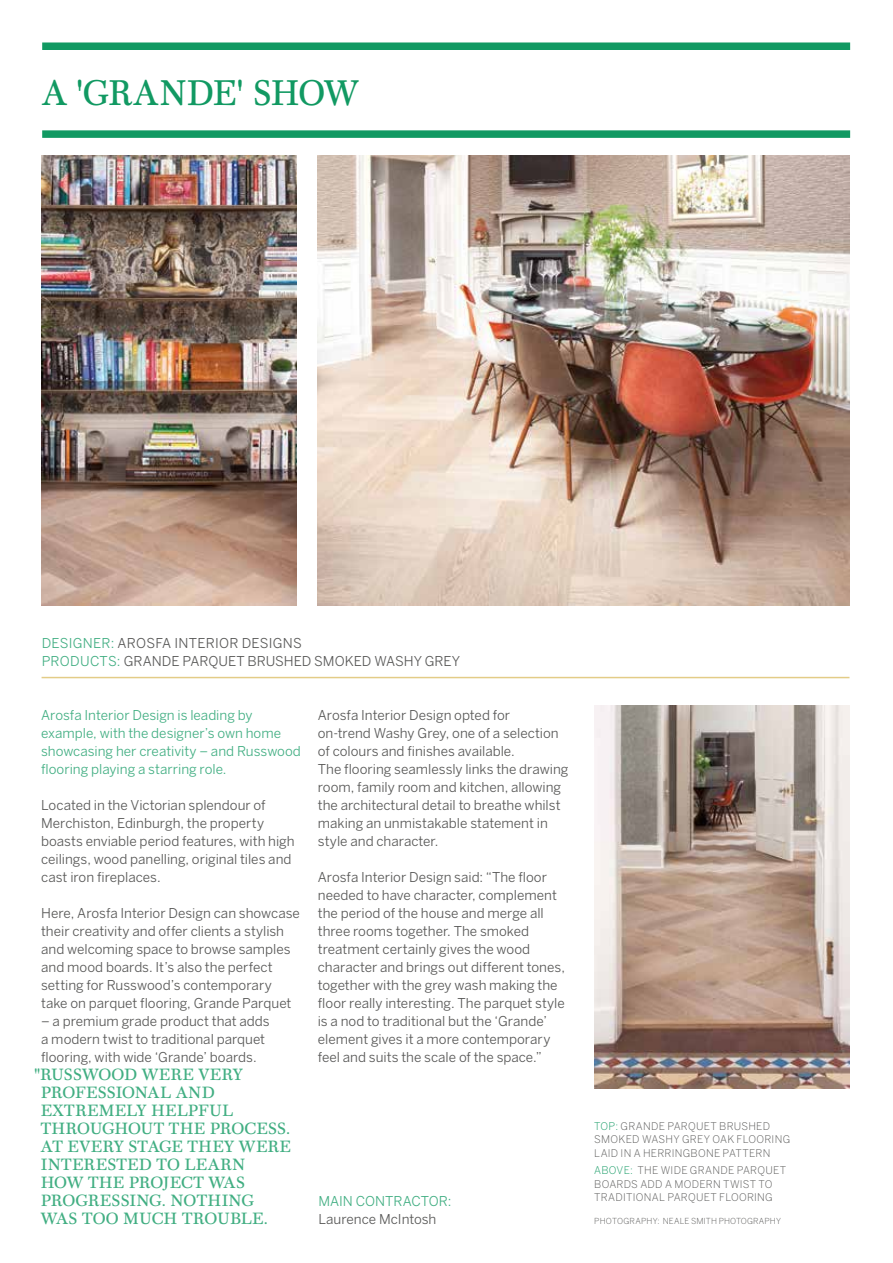
<style>
.page{position:relative;width:893px;height:1263px;background:#fff}
.page>*{position:absolute;margin:0;border:0;box-sizing:border-box;transform-origin:0 0}
.t1{font:36px "Scotch FB Text";letter-spacing:-.02em;color:#119962;scale:.95 1}
.t2{font:16.5px/18px "Scotch FB Text";letter-spacing:.01em;color:#41ae82}
.t3{font:13.5px/18px "Benton Sans";color:#575756}
.t4{font:13.5px/18px "Benton Sans";color:#41ae82}
.t5{font:300 10.5px/13.5px "Benton Sans";letter-spacing:.025em;color:#575756}
.t6{font:300 8.25px "Benton Sans";letter-spacing:.02em;color:#575756}
.s1{color:#41ae82}
.s2{color:#119962}
</style>
<div class="page">
<div style="left:42px;top:42px;width:808px;height:8px;background:#119962"></div>
<div style="left:42px;top:130px;width:808px;height:8px;background:#119962"></div>
<img style="left:318px;top:155px;width:531px;height:450px">
<hr style="left:42px;top:677px;width:807px;height:1px;background:#e3cc87">
<img style="left:594px;top:705px;width:255px;height:383px">
<img style="left:41px;top:155px;width:256px;height:450px">
<h1 class="t1" style="left:42px;top:72px;width:335px">A 'GRANDE' SHOW</h1>
<p class="t3" style="left:42px;top:634px;width:420px"><span class="s1">DESIGNER:</span> AROSFA INTERIOR DESIGNS<br><span class="s1">PRODUCTS:</span> GRANDE PARQUET BRUSHED SMOKED WASHY GREY</p>
<p class="t4" style="left:41px;top:706px;width:261px">Arosfa Interior Design is leading by example, with the designer’s own home showcasing her creativity – and Russwood flooring playing a starring role.</p>
<p class="t3" style="left:41px;top:796px;width:255px">Located in the Victorian splendour of Merchiston, Edinburgh, the property boasts enviable period features, with high ceilings, wood panelling, original tiles and cast iron fireplaces.</p>
<p class="t3" style="left:41px;top:904px;width:260px">Here, Arosfa Interior Design can showcase their creativity and offer clients a stylish and welcoming space to browse samples and mood boards. It’s also the perfect setting for Russwood’s contemporary take on parquet flooring, Grande Parquet</p>
<p class="t3" style="left:41px;top:1012px;width:230px">– a premium grade product that adds a modern twist to traditional parquet flooring, with wide ‘Grande’ boards.</p>
<p class="t2" style="left:41px;top:1066px;width:252px;text-indent:-6px">"RUSSWOOD WERE VERY<br>PROFESSIONAL AND<br>EXTREMELY HELPFUL<br>THROUGHOUT THE PROCESS.<br>AT EVERY STAGE THEY WERE<br>INTERESTED TO LEARN<br>HOW THE PROJECT WAS<br>PROGRESSING. NOTHING<br>WAS TOO MUCH TROUBLE.</p>
<p class="t3" style="left:318px;top:706px;width:252px">Arosfa Interior Design opted for<br>on-trend Washy Grey, one of a selection of colours and finishes available.<br>The flooring seamlessly links the drawing room, family room and kitchen, allowing the architectural detail to breathe whilst making an unmistakable statement in style and character.</p>
<p class="t3" style="left:318px;top:868px;width:249px">Arosfa Interior Design said: “The floor needed to have character, complement the period of the house and merge all three rooms together. The smoked treatment certainly gives the wood character and brings out different tones, together with the grey wash making the floor really interesting. The parquet style is a nod to traditional but the ‘Grande’ element gives it a more contemporary feel and suits the scale of the space.”</p>
<p class="t4" style="left:318px;top:1192px;width:134px">MAIN CONTRACTOR:</p>
<p class="t3" style="left:318px;top:1210px;width:119px">Laurence McIntosh</p>
<p class="t5" style="left:594px;top:1119px;width:197px"><span class="s2">TOP:</span> GRANDE PARQUET BRUSHED<br>SMOKED WASHY GREY OAK FLOORING<br>LAID IN A HERRINGBONE PATTERN</p>
<p class="t5" style="left:594px;top:1163px;width:193px"><span class="s2">ABOVE:</span> THE WIDE GRANDE PARQUET<br>BOARDS ADD A MODERN TWIST TO<br>TRADITIONAL PARQUET FLOORING</p>
<p class="t6" style="left:594px;top:1216px;width:188px">PHOTOGRAPHY: NEALE SMITH PHOTOGRAPHY</p>
</div>
